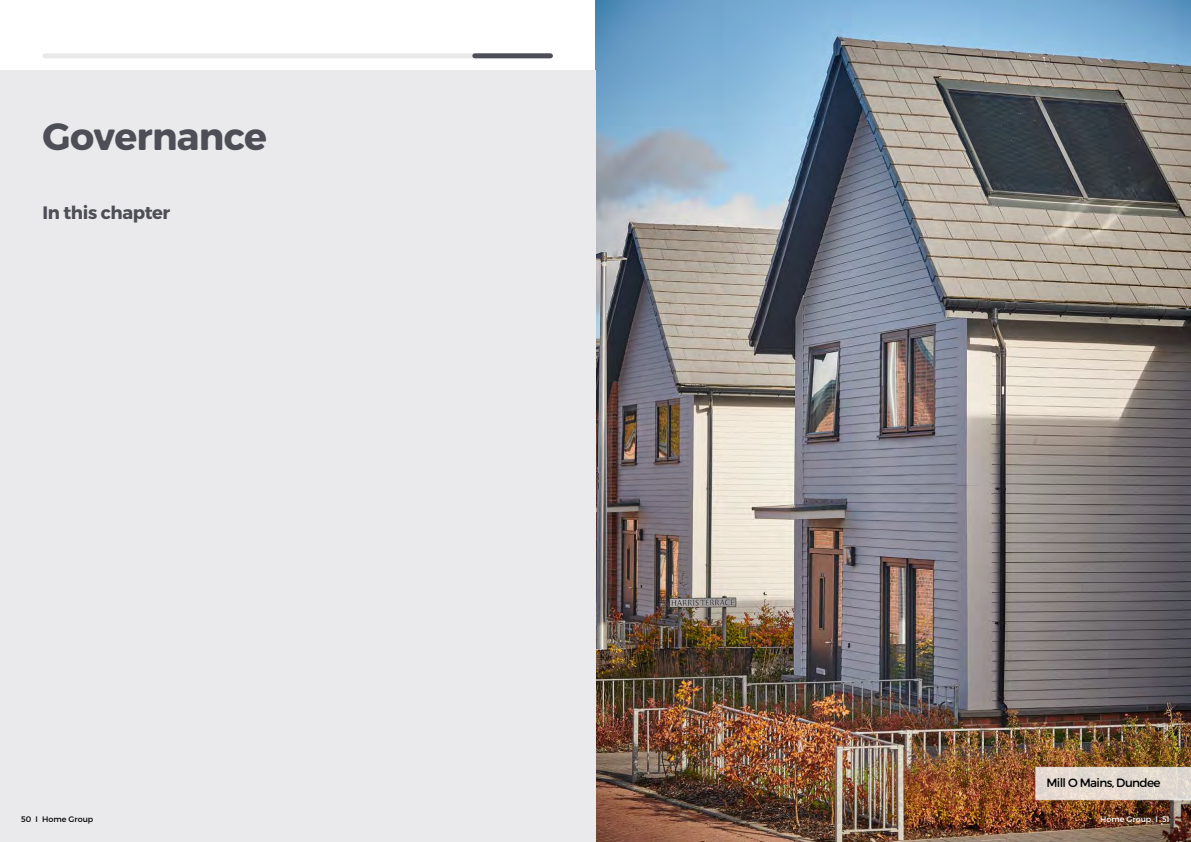
<style>
.page{position:relative;width:1191px;height:842px;background:#fff}
.page>*{position:absolute;margin:0;border:0;box-sizing:border-box;transform-origin:0 0}
.H1_Page_Head_grey{font:38px "Trueno Round Bd";letter-spacing:-.02em;color:#4d4e56}
.t1{font:18px "Trueno Bd";letter-spacing:-.02em;color:#4d4e56}
.t2{font:12px "Trueno Round";letter-spacing:-.05em;color:#000}
.t3{font:8px "Trueno Rg";color:#000}
.t4{font:8px "Trueno Rg";color:#fff}
</style>
<div class="page">
<img style="left:595px;top:0;width:596px;height:842px">
<div style="left:0;top:71px;width:595px;height:771px;background:#eae9eb"></div>
<div style="left:45px;top:53px;width:505px;height:5px;background:#eae9e9"></div>
<div style="left:475px;top:53px;width:75px;height:5px;background:#4d4e56"></div>
<svg style="left:1035px;top:767px;width:156px;height:33px;background:#e3d9d0"></svg>
<p class="H1_Page_Head_grey" style="left:43px;top:113px;width:226px">Governance</p>
<h2 class="t1" style="left:43px;top:202px;width:129px">In this chapter</h2>
<p class="t3" style="left:21px;top:815px;width:74px">50 I Home Group</p>
<p class="t2" style="left:1046px;top:775px;width:116px">Mill O Mains, Dundee</p>
<p class="t4" style="left:1100px;top:815px;width:71px">Home Group I 51</p>
</div>
